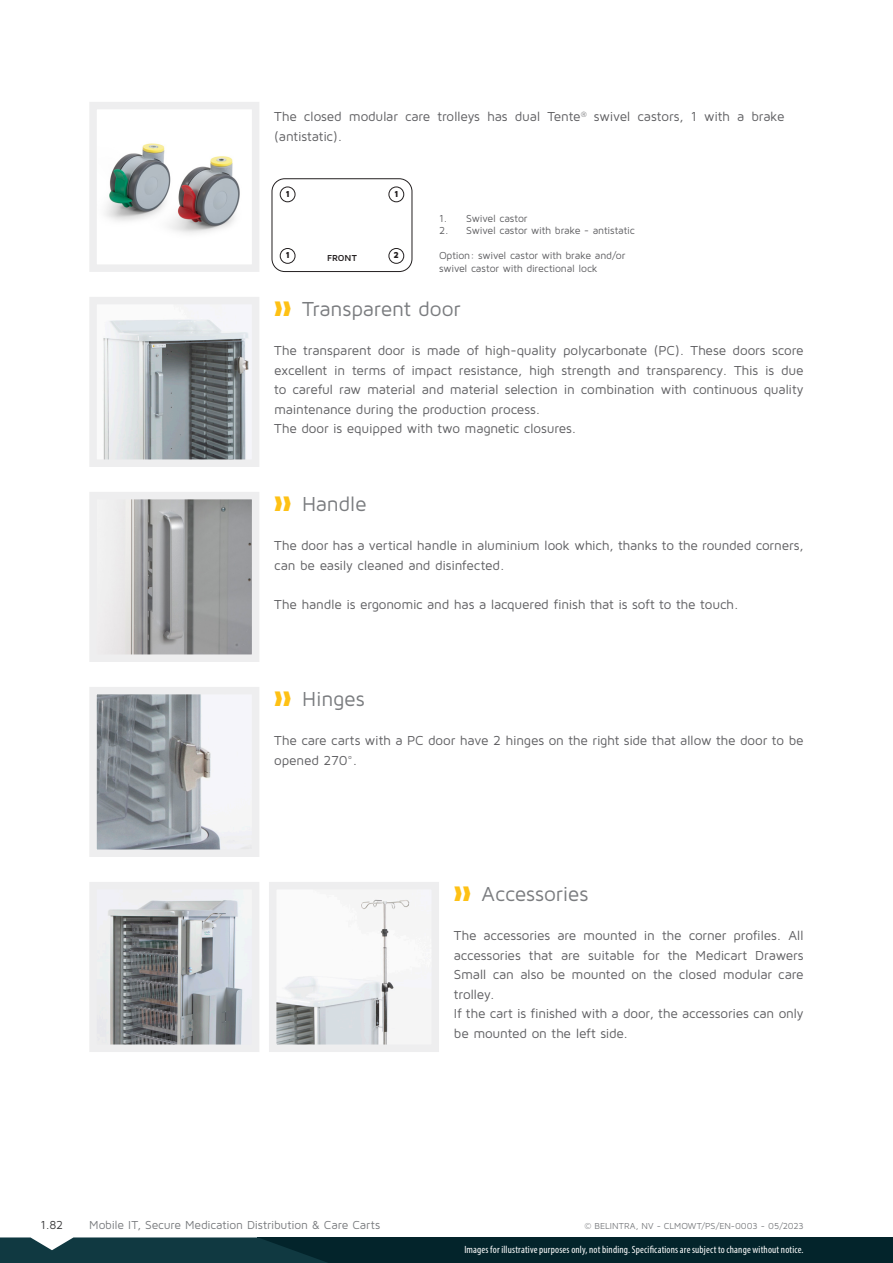
<style>
.page{position:relative;width:893px;height:1263px;background:#fff}
.page>*{position:absolute;margin:0;border:0;box-sizing:border-box;transform-origin:0 0}
.t1{font:21px "Maven Pro";letter-spacing:-.01em;color:#7a7c7f}
.main__body_NL{font:13.5px/19.5px "Maven Pro";letter-spacing:-.015em;color:#5f5f62}
.t2{font:12px "Maven Pro";letter-spacing:-.015em;color:#7a7c7f}
.t3{font:12px "Maven Pro";color:#3c3c3d}
.t4{font:10.5px/12.6px "Maven Pro";letter-spacing:-.015em;color:#5f5f62}
.t5{font:condensed 10.5px "Myriad Pro";letter-spacing:.015em;color:#fff}
.Paragraph_Style_2{font:9px "Maven Pro";letter-spacing:-.005em;color:#7a7c7f}
.t6{font:700 9px "Maven Pro";letter-spacing:-.01em;color:#231f20}
.t7{font:900 9px "Maven Pro";color:#231f20}
.s1{color:#fec115}
</style>
<div class="page">
<img style="left:103px;top:318px;width:147px;height:140px">
<div style="left:89px;top:297px;width:170px;height:170px;border:8px solid #eeeeef"></div>
<img style="left:98px;top:501px;width:152px;height:152px">
<div style="left:89px;top:492px;width:170px;height:170px;border:8px solid #eeeeef"></div>
<img style="left:98px;top:696px;width:152px;height:152px">
<div style="left:89px;top:687px;width:170px;height:170px;border:8px solid #eeeeef"></div>
<img style="left:98px;top:891px;width:152px;height:152px">
<div style="left:89px;top:882px;width:170px;height:170px;border:8px solid #eeeeef"></div>
<img style="left:278px;top:898px;width:132px;height:145px">
<div style="left:269px;top:882px;width:170px;height:170px;border:8px solid #eeeeef"></div>
<img style="left:105px;top:143px;width:135px;height:91px">
<div style="left:89px;top:102px;width:170px;height:170px;border:8px solid #eeeeef"></div>
<div style="left:258px;top:1237px;width:635px;height:26px;background:#03242b"></div>
<svg style="left:0;top:1237px;width:327px;height:26px;background:#194047"></svg>
<div style="left:272px;top:178px;width:140px;height:94px;border:1px solid #231f20;border-radius:13px"></div>
<div style="left:280px;top:187px;width:15px;height:15px;border:1px solid #231f20;border-radius:50%"></div>
<div style="left:280px;top:248px;width:15px;height:16px;border:1px solid #231f20;border-radius:50%"></div>
<div style="left:389px;top:187px;width:15px;height:15px;border:1px solid #231f20;border-radius:50%"></div>
<div style="left:389px;top:248px;width:15px;height:16px;border:1px solid #231f20;border-radius:50%"></div>
<p class="main__body_NL" style="left:274px;top:106px;width:512px">The closed modular care trolleys has dual Tente<sup>®</sup> swivel castors, 1 with a brake (antistatic).</p>
<p class="t7" style="left:285px;top:188px;width:6px">1</p>
<p class="t7" style="left:285px;top:250px;width:6px">1</p>
<p class="t6" style="left:327px;top:253px;width:31px">FRONT</p>
<p class="t7" style="left:394px;top:188px;width:6px">1</p>
<p class="t7" style="left:394px;top:250px;width:7px">2</p>
<p class="t4" style="left:439px;top:211px;width:90px">1. Swivel castor</p>
<p class="t4" style="left:439px;top:224px;width:197px">2. Swivel castor with brake - antistatic</p>
<p class="t4" style="left:439px;top:249px;width:188px">Option: swivel castor with brake and/or swivel castor with directional lock</p>
<p class="t1" style="left:274px;top:296px;width:188px"><span class="s1">❱❱</span> Transparent door</p>
<p class="main__body_NL" style="left:274px;top:340px;width:531px;text-align:justify">The transparent door is made of high-quality polycarbonate (PC). These doors score excellent in terms of impact resistance, high strength and transparency. This is due to careful raw material and material selection in combination with continuous quality maintenance during the production process.</p>
<p class="main__body_NL" style="left:274px;top:418px;width:304px">The door is equipped with two magnetic closures.</p>
<p class="t1" style="left:274px;top:491px;width:94px"><span class="s1">❱❱</span> Handle</p>
<p class="main__body_NL" style="left:274px;top:535px;width:531px">The door has a vertical handle in aluminium look which, thanks to the rounded corners, can be easily cleaned and disinfected.</p>
<p class="main__body_NL" style="left:274px;top:594px;width:466px">The handle is ergonomic and has a lacquered finish that is soft to the touch.</p>
<p class="t1" style="left:274px;top:686px;width:92px"><span class="s1">❱❱</span> Hinges</p>
<p class="main__body_NL" style="left:274px;top:730px;width:531px">The care carts with a PC door have 2 hinges on the right side that allow the door to be opened 270°.</p>
<p class="t3" style="left:40px;top:1217px;width:24px">1.82</p>
<p class="t2" style="left:89px;top:1217px;width:292px">Mobile IT, Secure Medication Distribution &amp; Care Carts</p>
<p class="t1" style="left:454px;top:881px;width:136px"><span class="s1">❱❱</span> Accessories</p>
<p class="main__body_NL" style="left:454px;top:925px;width:351px;text-align:justify">The accessories are mounted in the corner profiles. All accessories that are suitable for the Medicart Drawers Small can also be mounted on the closed modular care trolley.</p>
<p class="main__body_NL" style="left:454px;top:1003px;width:351px">If the cart is finished with a door, the accessories can only be mounted on the left side.</p>
<p class="Paragraph_Style_2" style="left:584px;top:1220px;width:221px">© BELINTRA, NV - CLMOWT/PS/EN-0003 - 05/2023</p>
<p class="t5" style="left:464px;top:1244px;width:341px">Images for illustrative purposes only, not binding. Specifications are subject to change without notice.</p>
</div>
